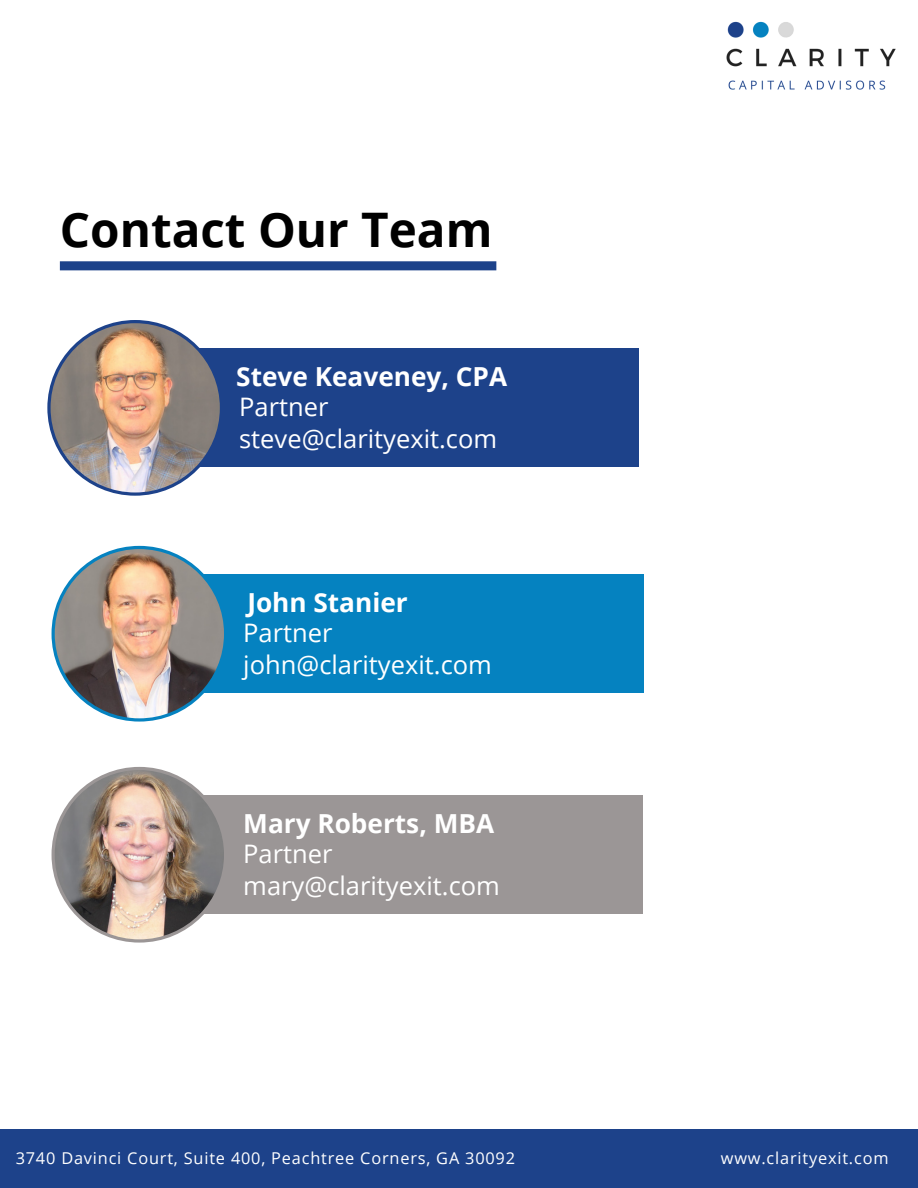
<style>
.page{position:relative;width:918px;height:1188px;background:#fff}
.page>*{position:absolute;margin:0;border:0;box-sizing:border-box;transform-origin:0 0}
.t1{font:700 47.7px "Open Sans";color:#000}
.t2{font:700 26.25px "Open Sans";color:#fff}
.t3{font:25.5px "Open Sans";color:#fff}
.t4{font:16.35px "Open Sans";letter-spacing:.05em;color:#fff}
</style>
<div class="page">
<img style="left:726px;top:21px;width:170px;height:69px">
<div style="left:0;top:1129px;width:918px;height:59px;background:#1d428a"></div>
<svg style="left:60px;top:261px;width:436px;height:9px;background:#24488d"></svg>
<div style="left:168px;top:349px;width:471px;height:118px;background:#1d428a"></div>
<img style="left:47px;top:320px;width:176px;height:176px">
<div style="left:173px;top:574px;width:471px;height:118px;background:#0582c0"></div>
<img style="left:52px;top:546px;width:175px;height:176px">
<div style="left:173px;top:795px;width:470px;height:119px;background:#9b9696"></div>
<img style="left:52px;top:767px;width:172px;height:176px">
<p class="t1" style="left:60px;top:196px;width:434px">Contact Our Team</p>
<p class="t2" style="left:236px;top:358px;width:272px">Steve Keaveney, CPA</p>
<p class="t3" style="left:239px;top:389px;width:91px">Partner</p>
<p class="t3" style="left:239px;top:421px;width:260px">steve@clarityexit.com</p>
<p class="t2" style="left:247px;top:584px;width:162px">John Stanier</p>
<p class="t3" style="left:243px;top:615px;width:91px">Partner</p>
<p class="t3" style="left:243px;top:647px;width:250px">john@clarityexit.com</p>
<p class="t2" style="left:243px;top:805px;width:252px">Mary Roberts, MBA</p>
<p class="t3" style="left:243px;top:836px;width:91px">Partner</p>
<p class="t3" style="left:243px;top:868px;width:258px">mary@clarityexit.com</p>
<p class="t4" style="left:16px;top:1146px;width:501px">3740 Davinci Court, Suite 400, Peachtree Corners, GA 30092</p>
<p class="t4" style="left:721px;top:1146px;width:169px">www.clarityexit.com</p>
</div>
